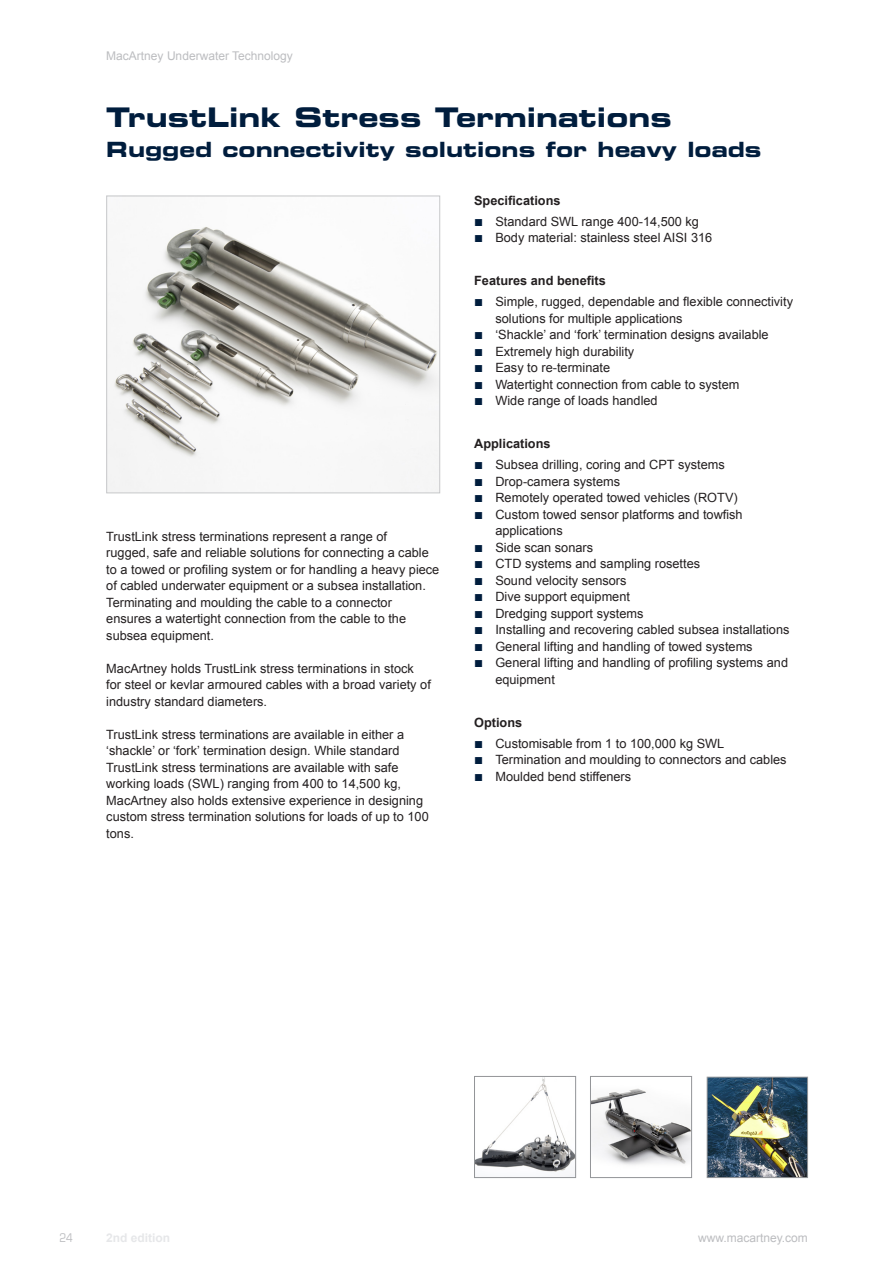
<style>
.page{position:relative;width:893px;height:1263px;background:#fff}
.page>*{position:absolute;margin:0;border:0;box-sizing:border-box;transform-origin:0 0}
.Overskrift{font:27px "Eurostile LT Std Bold Ex 2";color:#001d3d}
.Overskrift_2__linie{font:21px "Eurostile LT Std Bold Ex 2";color:#001d3d}
.Brødtekst{font:12.75px/16.5px "Arial";color:#231f20}
.Rubrik_overskrift{font:700 12.75px "Arial";color:#231f20}
.t1{font:12px "Arial";color:#bcbdc0}
.t2{font:700 12px "Arial";color:#e6e7e9}
.t3{font:condensed 12px "Eurostile LT Std";color:#bcbdc0}
.s1{font-weight:700;font-size:15px;color:#001d3d}
</style>
<div class="page">
<img style="left:108px;top:226px;width:330px;height:265px">
<div style="left:106px;top:196px;width:334px;height:297px;border:1px solid #c7c8ca"></div>
<img style="left:709px;top:1079px;width:97px;height:97px">
<div style="left:707px;top:1077px;width:101px;height:101px;border:1px solid #939598"></div>
<img style="left:592px;top:1088px;width:98px;height:77px">
<div style="left:590px;top:1076px;width:102px;height:102px;border:1px solid #939598"></div>
<img style="left:476px;top:1078px;width:98px;height:98px">
<div style="left:474px;top:1076px;width:102px;height:102px;border:1px solid #939598"></div>
<p class="t1" style="left:106px;top:48px;width:188px">MacArtney Underwater Technology</p>
<p class="Overskrift" style="left:106px;top:98px;width:567px">TrustLink Stress Terminations</p>
<p class="Overskrift_2__linie" style="left:106px;top:134px;width:657px">Rugged connectivity solutions for heavy loads</p>
<p class="Brødtekst" style="left:106px;top:528px;width:335px">TrustLink stress terminations represent a range of<br>rugged, safe and reliable solutions for connecting a cable to a towed or profiling system or for handling a heavy piece of cabled underwater equipment or a subsea installation.<br>Terminating and moulding the cable to a connector ensures a watertight connection from the cable to the subsea equipment.</p>
<p class="Brødtekst" style="left:106px;top:660px;width:326px">MacArtney holds TrustLink stress terminations in stock for steel or kevlar armoured cables with a broad variety of industry standard diameters.</p>
<p class="Brødtekst" style="left:106px;top:726px;width:324px">TrustLink stress terminations are available in either a ‘shackle’ or ‘fork’ termination design. While standard TrustLink stress terminations are available with safe working loads (SWL) ranging from 400 to 14,500 kg, MacArtney also holds extensive experience in designing custom stress termination solutions for loads of up to 100 tons.</p>
<p class="Rubrik_overskrift" style="left:474px;top:192px;width:88px">Specifications</p>
<p class="Brødtekst" style="left:474px;top:213px;width:226px"><span class="s1">■</span> Standard SWL range 400-14,500 kg</p>
<p class="Brødtekst" style="left:474px;top:230px;width:240px"><span class="s1">■</span> Body material: stainless steel AISI 316</p>
<p class="Rubrik_overskrift" style="left:474px;top:272px;width:133px">Features and benefits</p>
<p class="Brødtekst" style="left:495px;top:294px;width:299px;text-indent:-21px"><span class="s1">■</span> Simple, rugged, dependable and flexible connectivity solutions for multiple applications</p>
<p class="Brødtekst" style="left:474px;top:327px;width:296px"><span class="s1">■</span> ‘Shackle’ and ‘fork’ termination designs available</p>
<p class="Brødtekst" style="left:474px;top:343px;width:162px"><span class="s1">■</span> Extremely high durability</p>
<p class="Brødtekst" style="left:474px;top:360px;width:138px"><span class="s1">■</span> Easy to re-terminate</p>
<p class="Brødtekst" style="left:474px;top:376px;width:267px"><span class="s1">■</span> Watertight connection from cable to system</p>
<p class="Brødtekst" style="left:474px;top:393px;width:185px"><span class="s1">■</span> Wide range of loads handled</p>
<p class="Rubrik_overskrift" style="left:474px;top:435px;width:78px">Applications</p>
<p class="Brødtekst" style="left:474px;top:457px;width:252px"><span class="s1">■</span> Subsea drilling, coring and CPT systems</p>
<p class="Brødtekst" style="left:474px;top:473px;width:147px"><span class="s1">■</span> Drop-camera systems</p>
<p class="Brødtekst" style="left:474px;top:490px;width:265px"><span class="s1">■</span> Remotely operated towed vehicles (ROTV)</p>
<p class="Brødtekst" style="left:495px;top:506px;width:249px;text-indent:-21px"><span class="s1">■</span> Custom towed sensor platforms and towfish applications</p>
<p class="Brødtekst" style="left:474px;top:539px;width:121px"><span class="s1">■</span> Side scan sonars</p>
<p class="Brødtekst" style="left:474px;top:556px;width:228px"><span class="s1">■</span> CTD systems and sampling rosettes</p>
<p class="Brødtekst" style="left:474px;top:572px;width:154px"><span class="s1">■</span> Sound velocity sensors</p>
<p class="Brødtekst" style="left:474px;top:589px;width:157px"><span class="s1">■</span> Dive support equipment</p>
<p class="Brødtekst" style="left:474px;top:605px;width:171px"><span class="s1">■</span> Dredging support systems</p>
<p class="Brødtekst" style="left:474px;top:622px;width:317px"><span class="s1">■</span> Installing and recovering cabled subsea installations</p>
<p class="Brødtekst" style="left:474px;top:638px;width:280px"><span class="s1">■</span> General lifting and handling of towed systems</p>
<p class="Brødtekst" style="left:495px;top:655px;width:294px;text-indent:-21px"><span class="s1">■</span> General lifting and handling of profiling systems and equipment</p>
<p class="Rubrik_overskrift" style="left:474px;top:714px;width:50px">Options</p>
<p class="Brødtekst" style="left:474px;top:735px;width:252px"><span class="s1">■</span> Customisable from 1 to 100,000 kg SWL</p>
<p class="Brødtekst" style="left:474px;top:752px;width:314px"><span class="s1">■</span> Termination and moulding to connectors and cables</p>
<p class="Brødtekst" style="left:474px;top:768px;width:159px"><span class="s1">■</span> Moulded bend stiffeners</p>
<p class="t2" style="left:106px;top:1230px;width:66px">2nd edition</p>
<p class="t3" style="left:60px;top:1231px;width:15px">24</p>
<p class="t1" style="left:698px;top:1230px;width:111px">www.macartney.com</p>
</div>
